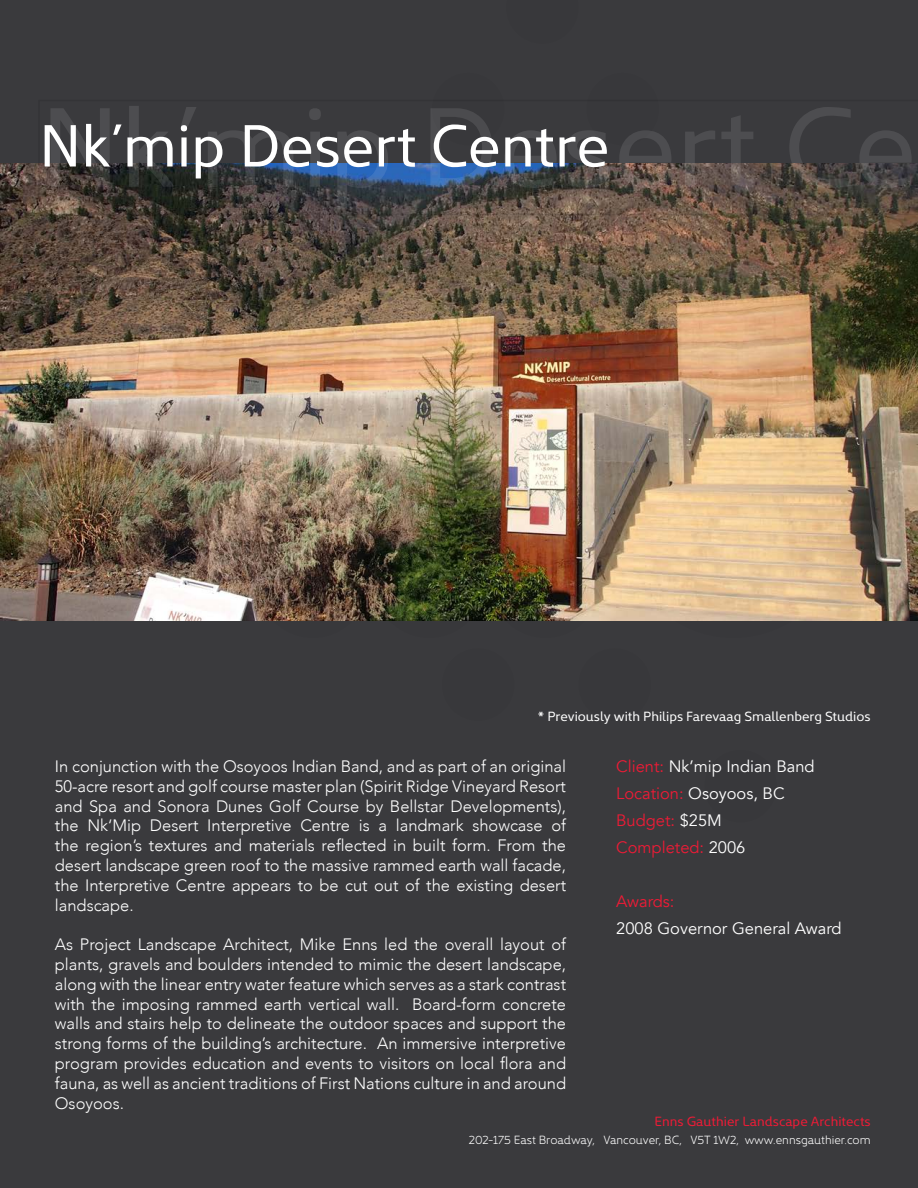
<style>
.page{position:relative;width:918px;height:1188px;background:#3a3a3d}
.page>*{position:absolute;margin:0;border:0;box-sizing:border-box;transform-origin:0 0}
.t1{font:114px "Kyrial Display Pro";color:#fff}
.t2{font:60px "Kyrial Display Pro";color:#fff}
.t3{font:300 16.5px/19.8px "Avenir";color:#fff;text-align:justify}
.t4{font:16.5px/27px "Avenir";color:#fff}
.t5{font:16.5px "Avenir";color:#ed1b36}
.t6{font:13.5px "Kyrial Display Pro";color:#fff}
.t7{font:13.5px "Kyrial Display Pro";color:#ed1b36}
.t8{font:300 12px "Kyrial Display Pro";color:#fff}
.s1{color:#ed1b36}
</style>
<div class="page">
<img style="left:0;top:164px;width:918px;height:457px">
<svg style="left:38px;top:163px;width:880px;height:52px"></svg>
<h1 class="t1" style="left:40px;top:69px;width:878px">Nk’mip Desert Ce</h1>
<h2 class="t2" style="left:39px;top:105px;width:572px">Nk’mip Desert Centre</h2>
<p class="t6" style="left:538px;top:707px;width:334px">* Previously with Philips Farevaag Smallenberg Studios</p>
<p class="t3" style="left:55px;top:756px;width:513px">In conjunction with the Osoyoos Indian Band, and as part of an original 50-acre resort and golf course master plan (Spirit Ridge Vineyard Resort and Spa and Sonora Dunes Golf Course by Bellstar Developments), the Nk‘Mip Desert Interpretive Centre is a landmark showcase of the region’s textures and materials reflected in built form. From the desert landscape green roof to the massive rammed earth wall facade, the Interpretive Centre appears to be cut out of the existing desert landscape.</p>
<p class="t3" style="left:55px;top:935px;width:513px">As Project Landscape Architect, Mike Enns led the overall layout of plants, gravels and boulders intended to mimic the desert landscape, along with the linear entry water feature which serves as a stark contrast with the imposing rammed earth vertical wall. Board-form concrete walls and stairs help to delineate the outdoor spaces and support the strong forms of the building’s architecture. An immersive interpretive program provides education and events to visitors on local flora and fauna, as well as ancient traditions of First Nations culture in and around Osoyoos.</p>
<p class="t4" style="left:616px;top:753px;width:200px"><span class="s1">Client:</span> Nk’mip Indian Band<br><span class="s1">Location:</span> Osoyoos, BC<br><span class="s1">Budget:</span> $25M<br><span class="s1">Completed:</span> 2006</p>
<p class="t5" style="left:616px;top:891px;width:60px">Awards:</p>
<p class="t4" style="left:616px;top:915px;width:227px">2008 Governor General Award</p>
<p class="t7" style="left:654px;top:1112px;width:218px">Enns Gauthier Landscape Architects</p>
<p class="t8" style="left:469px;top:1130px;width:403px">202-175 East Broadway, Vancouver, BC, V5T 1W2, www.ennsgauthier.com</p>
</div>
